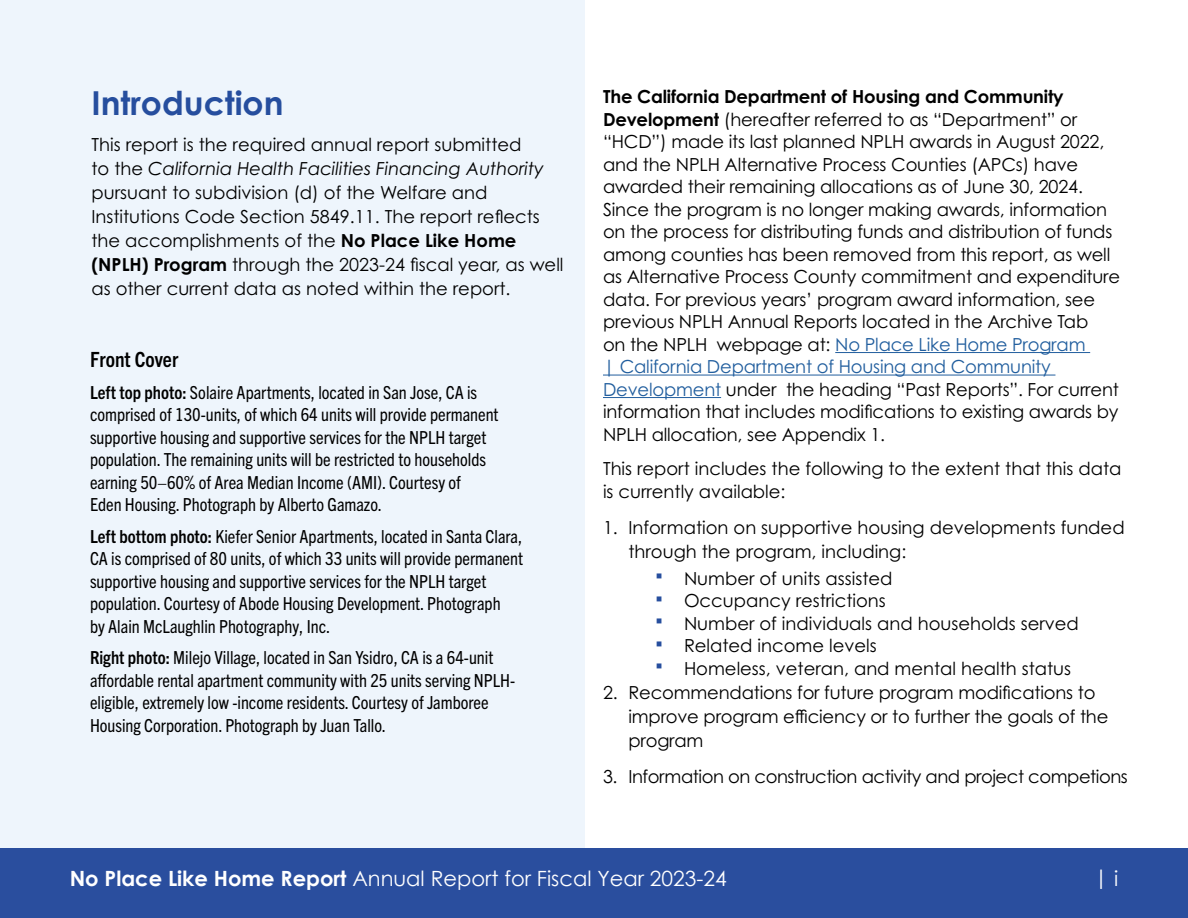
<style>
.page{position:relative;width:1188px;height:918px;background:#fff}
.page>*{position:absolute;margin:0;border:0;box-sizing:border-box;transform-origin:0 0}
.t1{font:700 33px "Century Gothic";color:#264e9e}
.t2{font:21px "Century Gothic";color:#fff}
.t3{font:700 condensed 21px "Trade Gothic Next LT Pro";color:#000}
.t4{font:18px/22.5px "Century Gothic Pro";letter-spacing:-.01em;color:#000}
.t5{font:condensed 18px/22.5px "Trade Gothic Next LT Pro";color:#000}
.s1{font-style:italic}
.s2{font-weight:700}
.s3{color:#215e9e}
.s4{font-family:"Century Gothic";font-size:21px;color:#264e9e}
</style>
<div class="page">
<div style="left:0;top:0;width:585px;height:848px;background:#eef5fc"></div>
<div style="left:0;top:848px;width:1188px;height:70px;background:#2a4e9e"></div>
<hr style="left:835px;top:352px;width:255px;height:1px;background:#215e9e">
<hr style="left:603px;top:375px;width:452px;height:1px;background:#215e9e">
<hr style="left:603px;top:397px;width:118px;height:1px;background:#215e9e">
<h2 class="t1" style="left:91px;top:78px;width:194px">Introduction</h2>
<p class="t4" style="left:91px;top:132px;width:474px;line-height:24px">This report is the required annual report submitted<br>to the <span class="s1">California Health Facilities Financing Authority </span>pursuant to subdivision (d) of the Welfare and Institutions Code Section 5849.11. The report reflects the accomplishments of the <span class="s2">No Place Like Home (NPLH) Program</span> through the 2023-24 fiscal year, as well as other current data as noted within the report.</p>
<h3 class="t3" style="left:90px;top:345px;width:90px">Front Cover</h3>
<p class="t5" style="left:90px;top:380px;width:410px"><span class="s2">Left top photo:</span> Solaire Apartments, located in San Jose, CA is comprised of 130-units, of which 64 units will provide permanent supportive housing and supportive services for the NPLH target population. The remaining units will be restricted to households earning 50–60% of Area Median Income (AMI). Courtesy of<br>Eden Housing. Photograph by Alberto Gamazo.</p>
<p class="t5" style="left:90px;top:524px;width:435px"><span class="s2">Left bottom photo:</span> Kiefer Senior Apartments, located in Santa Clara, CA is comprised of 80 units, of which 33 units will provide permanent supportive housing and supportive services for the NPLH target population. Courtesy of Abode Housing Development. Photograph<br>by Alain McLaughlin Photography, Inc.</p>
<p class="t5" style="left:90px;top:645px;width:427px"><span class="s2">Right photo:</span> Milejo Village, located in San Ysidro, CA is a 64-unit affordable rental apartment community with 25 units serving NPLH&shy;eligible, extremely low -income residents. Courtesy of Jamboree Housing Corporation. Photograph by Juan Tallo.</p>
<p class="t4" style="left:603px;top:85px;width:519px"><span class="s2">The California Department of Housing and Community Development</span> (hereafter referred to as “Department” or “HCD”) made its last planned NPLH awards in August 2022, and the NPLH Alternative Process Counties (APCs) have awarded their remaining allocations as of June 30, 2024.<br>Since the program is no longer making awards, information on the process for distributing funds and distribution of funds among counties has been removed from this report, as well as Alternative Process County commitment and expenditure data. For previous years’ program award information, see previous NPLH Annual Reports located in the Archive Tab<br>on the NPLH webpage at: <span class="s3">No Place Like Home Program<br>| California Department of Housing and Community Development</span> under the heading “Past Reports”. For current information that includes modifications to existing awards by NPLH allocation, see Appendix 1.</p>
<p class="t4" style="left:603px;top:457px;width:520px">This report includes the following to the extent that this data is currently available:</p>
<p class="t4" style="left:629px;top:515px;width:498px;line-height:24px;text-indent:-26px">1. Information on supportive housing developments funded through the program, including:</p>
<p class="t4" style="left:656px;top:567px;width:239px"><span class="s4">▪</span> Number of units assisted</p>
<p class="t4" style="left:656px;top:589px;width:232px"><span class="s4">▪</span> Occupancy restrictions</p>
<p class="t4" style="left:656px;top:612px;width:425px"><span class="s4">▪</span> Number of individuals and households served</p>
<p class="t4" style="left:656px;top:634px;width:223px"><span class="s4">▪</span> Related income levels</p>
<p class="t4" style="left:656px;top:657px;width:417px"><span class="s4">▪</span> Homeless, veteran, and mental health status</p>
<p class="t4" style="left:629px;top:680px;width:481px;line-height:24px;text-indent:-26px">2. Recommendations for future program modifications to improve program efficiency or to further the goals of the program</p>
<p class="t4" style="left:603px;top:765px;width:526px">3. Information on construction activity and project competions</p>
<p class="t2" style="left:70px;top:864px;width:658px"><span class="s2">No Place Like Home Report</span> Annual Report for Fiscal Year 2023-24</p>
<p class="t2" style="left:1094px;top:863px;width:26px">| i</p>
</div>
